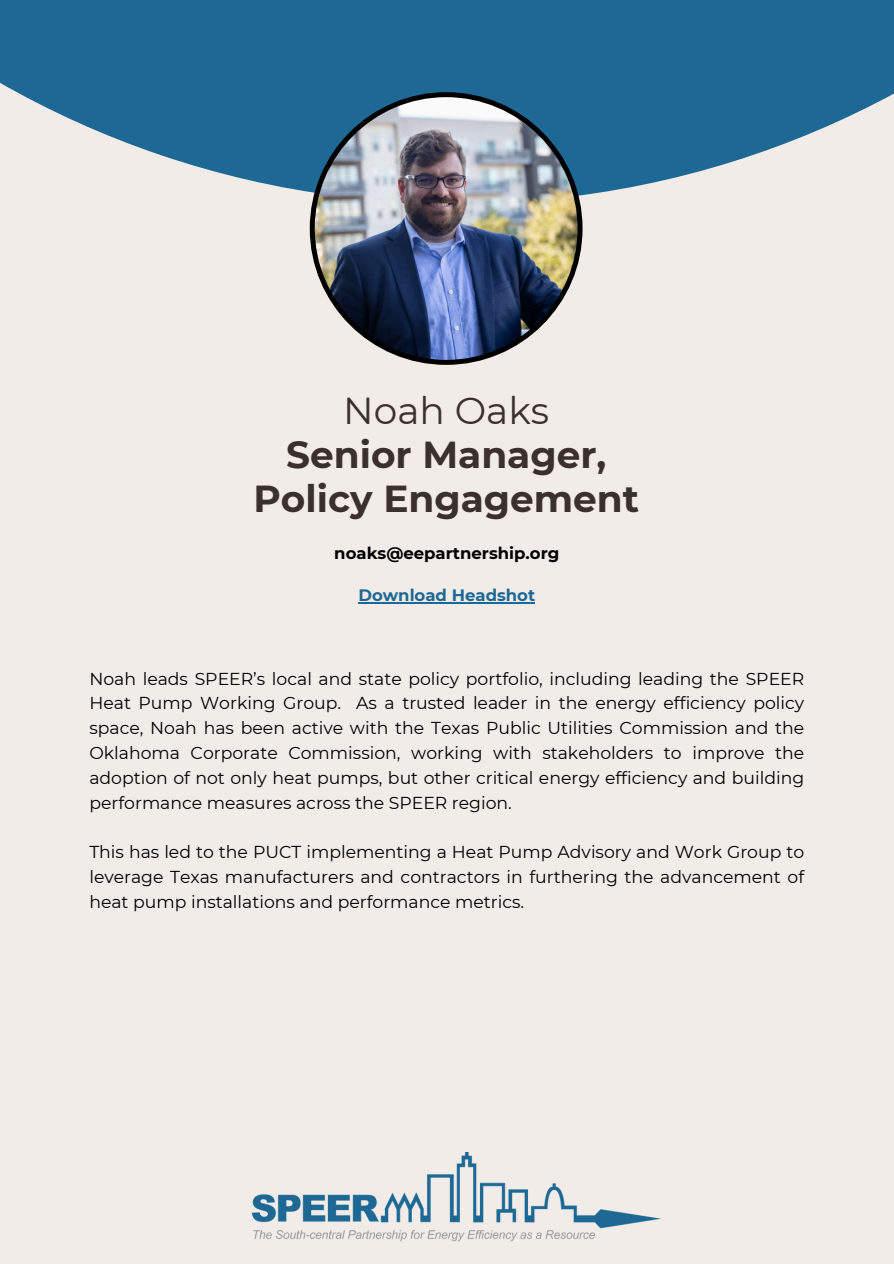
<style>
.page{position:relative;width:894px;height:1264px;background:#fff}
.page>*{position:absolute;margin:0;border:0;box-sizing:border-box;transform-origin:0 0}
.t1{font:700 37.5px/43.8px "Montserrat";color:#3b302d;text-align:center}
.t2{font:17.25px/24.8px "Montserrat";color:#000;text-align:justify}
.t3{font:700 16.5px "Montserrat";color:#000}
.t4{font:700 16.5px "Montserrat";color:#1d6894}
.s1{font-weight:400}
</style>
<div class="page">
<div style="left:0;top:0;width:893px;height:1263px;background:#f2ece9"></div>
<svg style="left:0;top:0;width:893px;height:196px;fill:#1d6894"></svg>
<img style="left:310px;top:92px;width:272px;height:273px">
<img style="left:251px;top:1152px;width:409px;height:90px">
<hr style="left:358px;top:602px;width:177px;height:1px;background:#1d6894">
<h2 class="t1" style="left:253px;top:388px;width:387px"><span class="s1">Noah Oaks<br></span>Senior Manager,<br>Policy Engagement</h2>
<p class="t3" style="left:334px;top:543px;width:226px">noaks@eepartnership.org</p>
<p class="t4" style="left:358px;top:585px;width:178px">Download Headshot</p>
<h1 class="t2" style="left:89px;top:666px;width:716px">Noah leads SPEER’s local and state policy portfolio, including leading the SPEER Heat Pump Working Group. As a trusted leader in the energy efficiency policy space, Noah has been active with the Texas Public Utilities Commission and the Oklahoma Corporate Commission, working with stakeholders to improve the adoption of not only heat pumps, but other critical energy efficiency and building performance measures across the SPEER region.</h1>
<h2 class="t2" style="left:89px;top:839px;width:716px">This has led to the PUCT implementing a Heat Pump Advisory and Work Group to leverage Texas manufacturers and contractors in furthering the advancement of heat pump installations and performance metrics.</h2>
</div>
